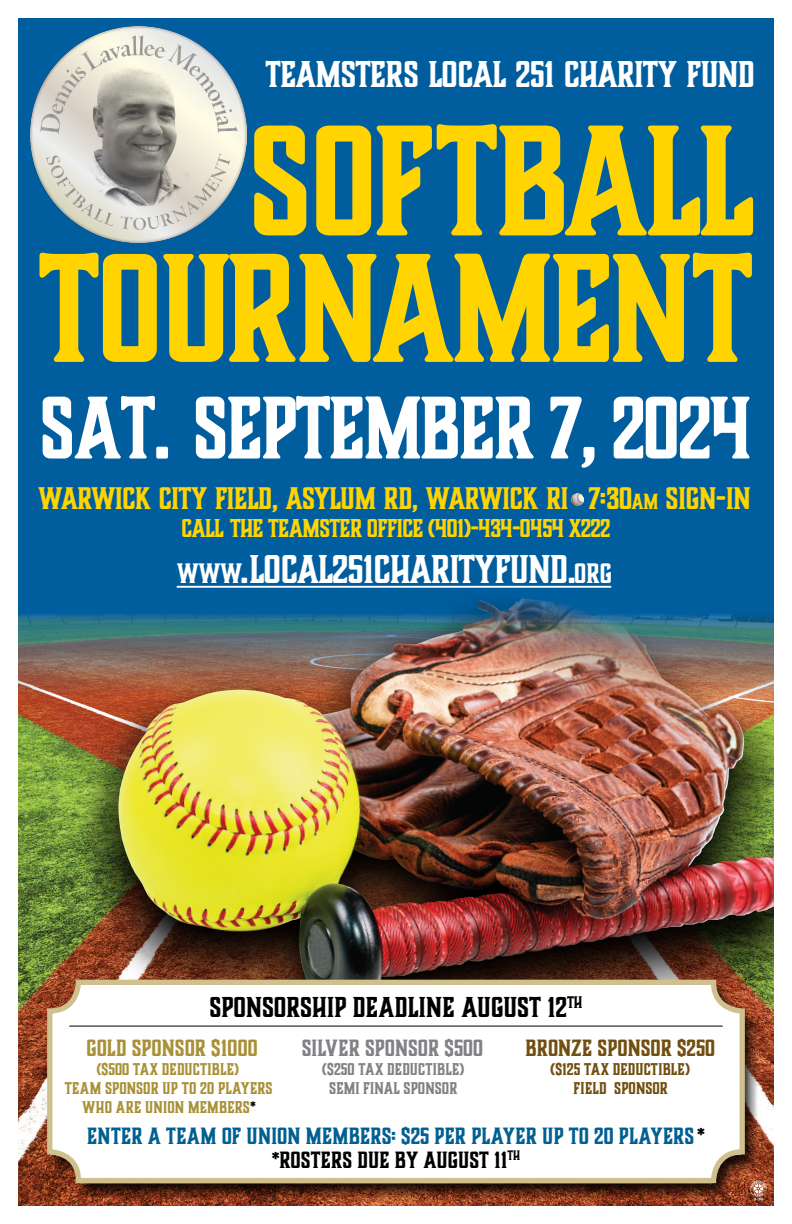
<style>
.page{position:relative;width:792px;height:1224px;background:#fff}
.page>*{position:absolute;margin:0;border:0;box-sizing:border-box;transform-origin:0 0}
.t1{font:700 145.6px "Boucherie Block";letter-spacing:-.02em;color:#ffd400;scale:.96 1}
.t2{font:700 143px "Boucherie Block";letter-spacing:-.02em;color:#ffd400;scale:.96 1}
.t3{font:700 82px "Boucherie Block";letter-spacing:-.025em;color:#fff;scale:.96 1}
.t4{font:700 37.1px "Boucherie Block";letter-spacing:-.02em;color:#fff}
.t5{font:700 34.4px "Boucherie Block";letter-spacing:-.02em;color:#fff}
.t6{font:700 28.9px "Boucherie Block";letter-spacing:-.015em;color:#ffd400}
.t7{font:700 26.6px "Boucherie Block";color:#000}
.t8{font:700 23.8px "Boucherie Block";letter-spacing:-.025em;color:#ffd400}
.t9{font:700 21.7px/23.2px "Boucherie Block";letter-spacing:.005em;color:#006091;text-align:center}
.t10{font:700 21.7px "Boucherie Block";color:#808285}
.t11{font:700 21.7px "Boucherie Block";color:#714f10}
.t12{font:700 21.7px "Boucherie Block";color:#a89138}
.t13{font:700 15.7px/18.8px "Boucherie Block";letter-spacing:.01em;color:#a89138;text-align:center}
.t14{font:700 15.7px/18.8px "Boucherie Block";letter-spacing:.005em;color:#808285;text-align:center}
.t15{font:700 15.7px/18.8px "Boucherie Block";letter-spacing:.005em;color:#714f10;text-align:center}
.s1{font-size:20.2px}
.s2{font-size:26px}
.s3{color:#000}
</style>
<div class="page">
<img style="left:18px;top:18px;width:756px;height:1188px">
<hr style="left:177px;top:586px;width:434px;height:2px;background:#fff">
<svg style="left:571px;top:494px;width:12px;height:11px"></svg>
<img style="left:30px;top:27px;width:216px;height:216px">
<svg style="left:51px;top:983px;width:707px;height:217px;background:#65301d"></svg>
<div style="left:51px;top:984px;width:690px;height:199px;background:#fff;border-radius:29px"></div>
<div style="left:47px;top:980px;width:698px;height:203px;border:5px solid #cfc08e;border-radius:29px"></div>
<hr style="left:69px;top:1026px;width:654px;height:1px;background:#000">
<svg style="left:750px;top:1181px;width:16px;height:19px"></svg>
<h3 class="t5" style="left:266px;top:52px;width:491px">TEAMSTERS LOCAL 251 CHARITY FUND</h3>
<h1 class="t1" style="left:249px;top:85px;width:528px">SOFTBALL</h1>
<h2 class="t2" style="left:38px;top:214px;width:746px">TOURNAMENT</h2>
<h3 class="t3" style="left:39px;top:374px;width:744px">SAT. SEPTEMBER 7, 2024</h3>
<h3 class="t6" style="left:38px;top:480px;width:714px">WARWICK CITY FIELD, ASYLUM RD, WARWICK RI 7:30<span class="s1">AM</span> SIGN-IN</h3>
<p class="t8" style="left:182px;top:512px;width:430px">CALL THE TEAMSTER OFFICE (401)-434-0454 X222</p>
<h3 class="t4" style="left:177px;top:545px;width:437px"><span class="s2">WWW</span>.LOCAL251CHARITYFUND.<span class="s2">ORG</span></h3>
<p class="t7" style="left:209px;top:989px;width:375px">SPONSORSHIP DEADLINE AUGUST 12<sup>TH</sup></p>
<p class="t12" style="left:87px;top:1034px;width:173px">GOLD SPONSOR $1000</p>
<p class="t13" style="left:65px;top:1060px;width:209px">($500 TAX DEDUCTIBLE)<br>TEAM SPONSOR UP TO 20 PLAYERS<br>WHO ARE UNION MEMBERS<span class="s3">*</span></p>
<p class="t11" style="left:525px;top:1034px;width:191px">BRONZE SPONSOR $250</p>
<p class="t15" style="left:550px;top:1060px;width:141px">($125 TAX DEDUCTIBLE)<br>FIELD SPONSOR</p>
<p class="t9" style="left:87px;top:1125px;width:619px">ENTER A TEAM OF UNION MEMBERS: $25 PER PLAYER UP TO 20 PLAYERS <span class="s3">* *ROSTERS DUE BY AUGUST 11</span><sup>TH</sup></p>
<p class="t10" style="left:302px;top:1034px;width:183px">SILVER SPONSOR $500</p>
<p class="t14" style="left:322px;top:1060px;width:144px">($250 TAX DEDUCTIBLE)<br>SEMI FINAL SPONSOR</p>
</div>
